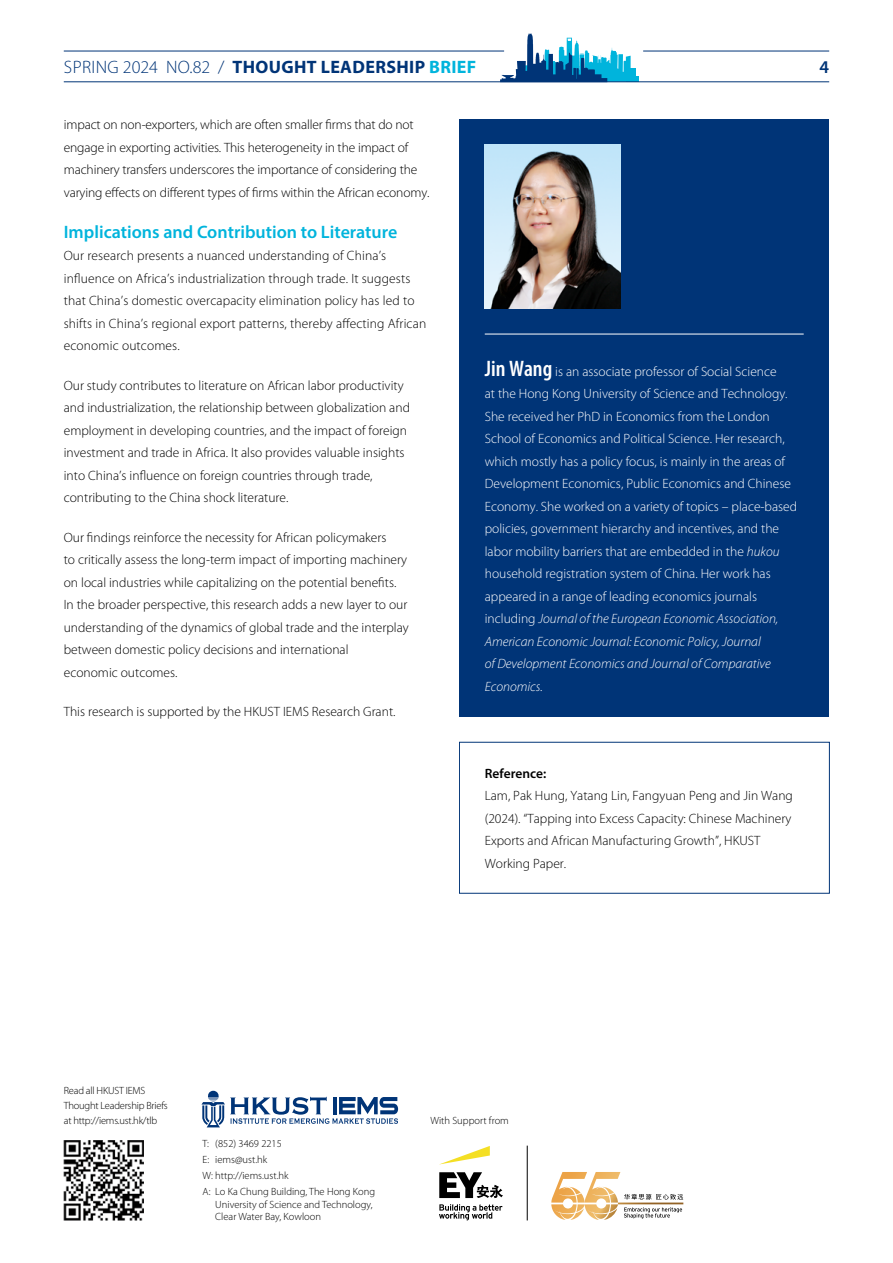
<style>
.page{position:relative;width:893px;height:1263px;background:#fff}
.page>*{position:absolute;margin:0;border:0;box-sizing:border-box;transform-origin:0 0}
.t1{font:600 18px "Myriad Pro";color:#00b4dc}
.t2{font:700 18px "Myriad Pro";letter-spacing:.02em;color:#003477}
.t3{font:600 18px "Myriad Pro";color:#003477}
.t4{font:300 13.5px/22.5px "Myriad Pro";color:#000}
.t5{font:300 13.5px/22.5px "Myriad Pro";color:#fff}
.t6{font:600 13.5px "Myriad Pro";color:#000}
.t7{font:300 10.5px/16.2px "Myriad Pro";color:#000}
.t8{font:300 10.5px/15px "Myriad Pro";letter-spacing:-.02em;color:#000}
.s1{font-weight:300}
.s2{color:#00b4dc}
.s3{font-weight:600;font-stretch:condensed;font-size:22.5px}
.s4{font-style:italic}
</style>
<div class="page">
<hr style="left:64px;top:51px;width:440px;height:1px;background:#003477">
<hr style="left:643px;top:51px;width:186px;height:1px;background:#003477">
<div style="left:626px;top:68px;width:10px;height:14px;background:#00b4dc"></div>
<div style="left:629px;top:76px;width:10px;height:6px;background:#00b4dc"></div>
<svg style="left:500px;top:33px;width:131px;height:48px"></svg>
<hr style="left:64px;top:81px;width:765px;height:1px;background:#003477">
<img style="left:64px;top:1140px;width:80px;height:80px">
<div style="left:459px;top:119px;width:370px;height:597px;background:#003477"></div>
<hr style="left:485px;top:334px;width:319px;height:1px;background:#fff">
<img style="left:485px;top:145px;width:135px;height:163px">
<hr style="left:527px;top:1145px;width:1px;height:75px;background:#000">
<svg style="left:201px;top:1091px;width:197px;height:36px"></svg>
<svg style="left:439px;top:1204px;width:63px;height:16px"></svg>
<svg style="left:440px;top:1146px;width:50px;height:18px"></svg>
<svg style="left:439px;top:1172px;width:64px;height:26px"></svg>
<img style="left:551px;top:1204px;width:19px;height:16px">
<img style="left:560px;top:1213px;width:10px;height:6px">
<img style="left:570px;top:1212px;width:12px;height:8px">
<img style="left:551px;top:1172px;width:34px;height:30px">
<img style="left:586px;top:1204px;width:15px;height:16px">
<svg style="left:568px;top:1187px;width:18px;height:25px"></svg>
<img style="left:594px;top:1213px;width:7px;height:6px">
<svg style="left:601px;top:1194px;width:82px;height:26px"></svg>
<img style="left:585px;top:1172px;width:35px;height:30px">
<h1 class="t2" style="left:64px;top:57px;width:414px"><span class="s1">SPRING 2024 NO.82 /</span> THOUGHT LEADERSHIP <span class="s2">BRIEF</span></h1>
<h1 class="t3" style="left:819px;top:56px;width:11px">4</h1>
<p class="t4" style="left:64px;top:114px;width:367px">impact on non-exporters, which are often smaller firms that do not engage in exporting activities. This heterogeneity in the impact of machinery transfers underscores the importance of considering the varying effects on different types of firms within the African economy.</p>
<h1 class="t1" style="left:64px;top:220px;width:335px">Implications and Contribution to Literature</h1>
<p class="t4" style="left:64px;top:245px;width:364px">Our research presents a nuanced understanding of China’s influence on Africa’s industrialization through trade. It suggests that China’s domestic overcapacity elimination policy has led to shifts in China’s regional export patterns, thereby affecting African economic outcomes.</p>
<p class="t4" style="left:64px;top:374px;width:348px">Our study contributes to literature on African labor productivity and industrialization, the relationship between globalization and employment in developing countries, and the impact of foreign investment and trade in Africa. It also provides valuable insights into China’s influence on foreign countries through trade, contributing to the China shock literature.</p>
<p class="t4" style="left:64px;top:526px;width:346px">Our findings reinforce the necessity for African policymakers<br>to critically assess the long-term impact of importing machinery on local industries while capitalizing on the potential benefits.<br>In the broader perspective, this research adds a new layer to our understanding of the dynamics of global trade and the interplay between domestic policy decisions and international<br>economic outcomes.</p>
<p class="t4" style="left:64px;top:701px;width:333px">This research is supported by the HKUST IEMS Research Grant.</p>
<p class="t5" style="left:485px;top:360px;width:314px"><span class="s3">Jin Wang</span> is an associate professor of Social Science<br>at the Hong Kong University of Science and Technology.<br>She received her PhD in Economics from the London School of Economics and Political Science. Her research, which mostly has a policy focus, is mainly in the areas of Development Economics, Public Economics and Chinese Economy. She worked on a variety of topics – place-based policies, government hierarchy and incentives, and the labor mobility barriers that are embedded in the <span class="s4">hukou </span>household registration system of China. Her work has appeared in a range of leading economics journals including <span class="s4">Journal of the European Economic Association, American Economic Journal: Economic Policy, Journal<br>of Development Economics and Journal of Comparative Economics.</span></p>
<p class="t6" style="left:485px;top:764px;width:63px">Reference:</p>
<p class="t4" style="left:485px;top:785px;width:310px">Lam, Pak Hung, Yatang Lin, Fangyuan Peng and Jin Wang (2024). “Tapping into Excess Capacity: Chinese Machinery Exports and African Manufacturing Growth”, HKUST Working Paper.</p>
<p class="t8" style="left:64px;top:1083px;width:105px">Read all HKUST IEMS<br>Thought Leadership Briefs at http://iems.ust.hk/tlb</p>
<p class="t7" style="left:203px;top:1135px;width:174px">T: (852) 3469 2215<br>E: iems@ust.hk<br>W: http://iems.ust.hk<br>A: Lo Ka Chung Building, The Hong Kong</p>
<p class="t7" style="left:215px;top:1198px;width:159px;line-height:12.8px">University of Science and Technology,<br>Clear Water Bay, Kowloon</p>
<p class="t7" style="left:431px;top:1112px;width:80px">With Support from</p>
</div>
